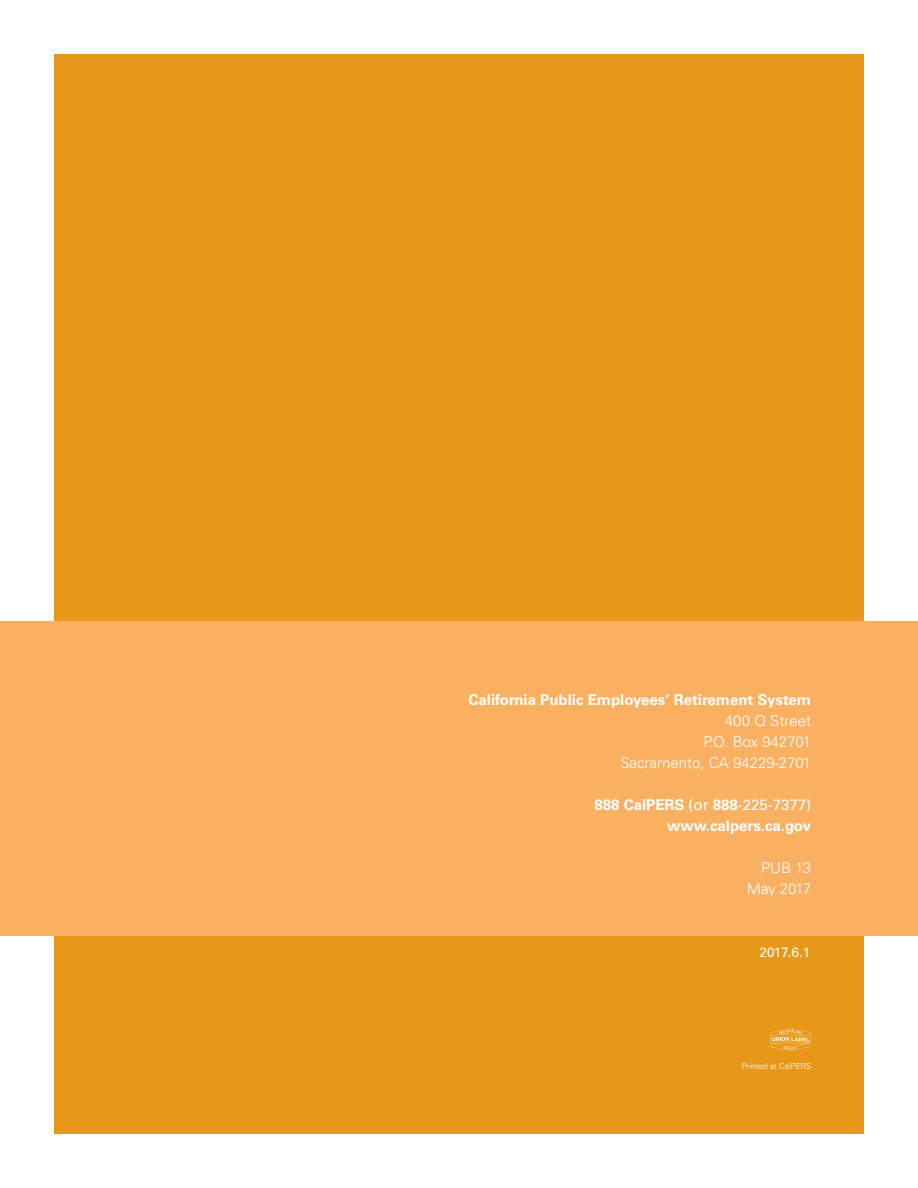
<style>
.page{position:relative;width:918px;height:1188px;background:#fff}
.page>*{position:absolute;margin:0;border:0;box-sizing:border-box;transform-origin:0 0}
.t1{font:300 15px/21px "Univers";color:#fff;text-align:right}
.t2{font:700 15px/21px "Univers";color:#fff;text-align:right}
.t3{font:13.5px "Univers";color:#fff}
.t4{font:300 8.25px "Univers";color:#fff}
.s1{font-weight:700}
.s2{font-weight:400}
</style>
<div class="page">
<div style="left:54px;top:54px;width:810px;height:1080px;background:#e89818"></div>
<div style="left:0;top:621px;width:918px;height:315px;background:#fab061"></div>
<svg style="left:770px;top:1028px;width:41px;height:23px"></svg>
<p class="t1" style="left:469px;top:689px;width:344px"><span class="s1">California Public Employees’ Retirement System<br></span>400 Q Street<br>P.O. Box 942701<br>Sacramento, CA 94229-2701</p>
<p class="t2" style="left:595px;top:794px;width:218px">888 CalPERS <span class="s2">(or</span> 888<span class="s2">-225-7377) </span>www.calpers.ca.gov</p>
<p class="t1" style="left:747px;top:857px;width:66px">PUB 13<br>May 2017</p>
<p class="t3" style="left:760px;top:944px;width:52px">2017.6.1</p>
<p class="t4" style="left:742px;top:1061px;width:71px">Printed at CalPERS</p>
</div>
